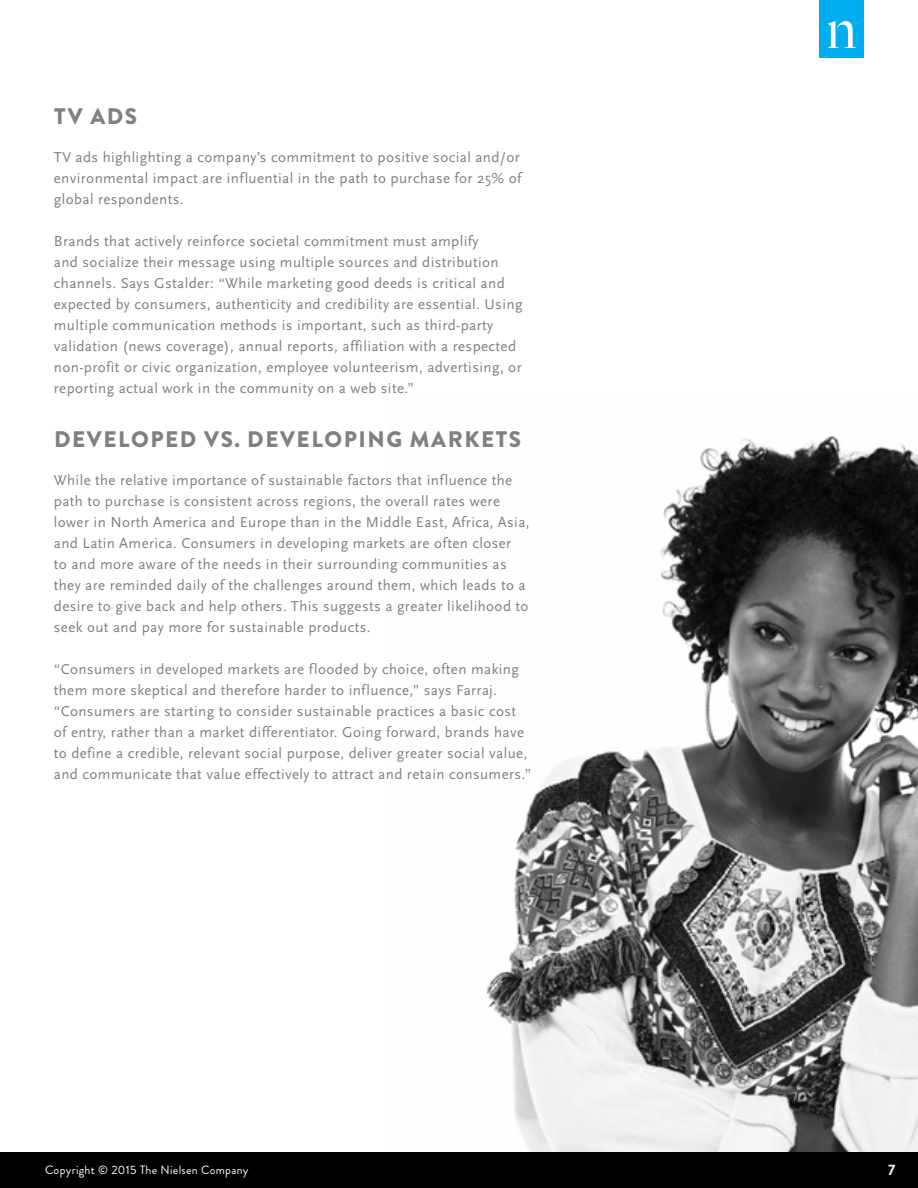
<style>
.page{position:relative;width:918px;height:1188px;background:#fff}
.page>*{position:absolute;margin:0;border:0;box-sizing:border-box;transform-origin:0 0}
.t1{font:900 22.5px "Brandon Grotesque";letter-spacing:.07em;color:#807f83}
.t2{font:15px/21px "Scala Sans OT";letter-spacing:.025em;color:#807f83}
.t3{font:700 15px "Brandon Grotesque";color:#fff}
.t4{font:12px "Brandon Grotesque";letter-spacing:.025em;color:#fff}
</style>
<div class="page">
<div style="left:0;top:1152px;width:918px;height:36px;background:#000"></div>
<div style="left:820px;top:0;width:44px;height:57px;background:#00aeef"></div>
<svg style="left:828px;top:21px;width:28px;height:27px"></svg>
<img style="left:486px;top:436px;width:432px;height:716px">
<h1 class="t1" style="left:54px;top:101px;width:85px">TV ADS</h1>
<p class="t2" style="left:54px;top:147px;width:469px;text-align:justify">TV ads highlighting a company’s commitment to positive social and/or environmental impact are influential in the path to purchase for 25% of global respondents.</p>
<p class="t2" style="left:54px;top:231px;width:470px">Brands that actively reinforce societal commitment must amplify<br>and socialize their message using multiple sources and distribution channels. Says Gstalder: “While marketing good deeds is critical and expected by consumers, authenticity and credibility are essential. Using multiple communication methods is important, such as third-party validation (news coverage), annual reports, affiliation with a respected non-profit or civic organization, employee volunteerism, advertising, or reporting actual work in the community on a web site.”</p>
<h1 class="t1" style="left:54px;top:424px;width:469px">DEVELOPED VS. DEVELOPIN G MARKETS</h1>
<p class="t2" style="left:54px;top:470px;width:477px">While the relative importance of sustainable factors that influence the path to purchase is consistent across regions, the overall rates were lower in North America and Europe than in the Middle East, Africa, Asia, and Latin America. Consumers in developing markets are often closer<br>to and more aware of the needs in their surrounding communities as they are reminded daily of the challenges around them, which leads to a desire to give back and help others. This suggests a greater likelihood to seek out and pay more for sustainable products.</p>
<p class="t2" style="left:54px;top:659px;width:479px">“Consumers in developed markets are flooded by choice, often making them more skeptical and therefore harder to influence,” says Farraj. “Consumers are starting to consider sustainable practices a basic cost of entry, rather than a market differentiator. Going forward, brands have to define a credible, relevant social purpose, deliver greater social value, and communicate that value effectively to attract and retain consumers.”</p>
<p class="t4" style="left:45px;top:1162px;width:205px">Copyright © 2015 The Nielsen Company</p>
<p class="t3" style="left:888px;top:1160px;width:9px">7</p>
</div>
